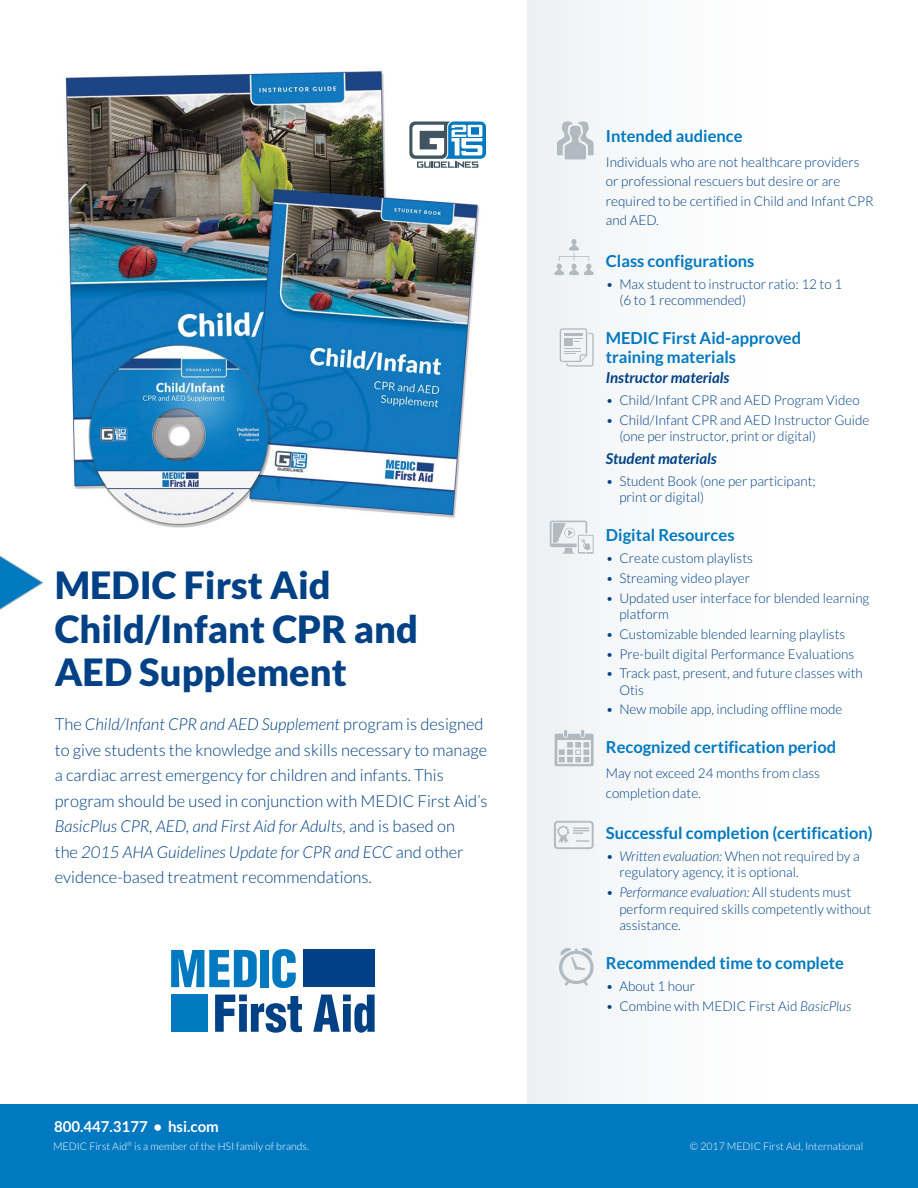
<style>
.page{position:relative;width:918px;height:1188px;background:#fff}
.page>*{position:absolute;margin:0;border:0;box-sizing:border-box;transform-origin:0 0}
.t1{font:900 37.8px/43.5px "Lato";color:#004186}
.t2{font:300 16.5px/25.5px "Lato";color:#004186}
.t3{font:700 16.5px/19.5px "Lato";color:#0079c1}
.t4{font:italic 700 15px "Lato";color:#004186}
.t5{font:700 15px "Lato";color:#fff}
.t6{font:300 13.5px/16.5px "Lato";color:#004186}
.t7{font:300 10.5px "Lato";color:#fff}
.s1{font-style:italic}
</style>
<div class="page">
<svg style="left:527px;top:0;width:391px;height:1105px"></svg>
<img style="left:65px;top:71px;width:415px;height:457px">
<svg style="left:409px;top:121px;width:77px;height:47px"></svg>
<div style="left:0;top:1105px;width:918px;height:83px;background:#0079c1"></div>
<div style="left:171px;top:995px;width:37px;height:37px;background:#0079c1"></div>
<svg style="left:171px;top:950px;width:86px;height:37px"></svg>
<div style="left:260px;top:950px;width:9px;height:37px;background:#0079c1"></div>
<svg style="left:272px;top:949px;width:24px;height:39px"></svg>
<svg style="left:215px;top:995px;width:87px;height:38px"></svg>
<svg style="left:313px;top:995px;width:62px;height:38px"></svg>
<div style="left:303px;top:950px;width:72px;height:37px;background:#004186"></div>
<svg style="left:0;top:555px;width:44px;height:55px"></svg>
<svg style="left:554px;top:239px;width:40px;height:36px"></svg>
<svg style="left:559px;top:947px;width:35px;height:39px"></svg>
<svg style="left:555px;top:730px;width:39px;height:36px"></svg>
<svg style="left:557px;top:122px;width:37px;height:37px"></svg>
<svg style="left:560px;top:328px;width:34px;height:39px"></svg>
<svg style="left:554px;top:821px;width:40px;height:28px"></svg>
<svg style="left:550px;top:521px;width:44px;height:33px"></svg>
<h1 class="t1" style="left:55px;top:563px;width:365px">MEDIC First Aid<br>Child/Infant CPR and<br>AED Supplement</h1>
<p class="t2" style="left:55px;top:712px;width:434px">The <span class="s1">Child/Infant CPR and AED Supplement</span> program is designed to give students the knowledge and skills necessary to manage a cardiac arrest emergency for children and infants. This program should be used in conjunction with MEDIC First Aid’s <span class="s1">BasicPlus CPR, AED, and First Aid for Adults</span>, and is based on<br>the <span class="s1">2015 AHA Guidelines Update for CPR and ECC</span> and other evidence-based treatment recommendations.</p>
<p class="t5" style="left:54px;top:1118px;width:166px">800.447.3177 • hsi.com</p>
<p class="t3" style="left:606px;top:126px;width:138px">Intended audience</p>
<p class="t6" style="left:606px;top:152px;width:269px;line-height:19.5px">Individuals who are not healthcare providers or professional rescuers but desire or are required to be certified in Child and Infant CPR and AED.</p>
<p class="t3" style="left:606px;top:251px;width:150px">Class configurations</p>
<p class="t6" style="left:619px;top:275px;width:224px;text-indent:-14px">• Max student to instructor ratio: 12 to 1 (6 to 1 recommended)</p>
<p class="t3" style="left:606px;top:328px;width:197px">MEDIC First Aid-approved training materials</p>
<p class="t4" style="left:606px;top:369px;width:125px">Instructor materials</p>
<p class="t6" style="left:606px;top:392px;width:255px">• Child/Infant CPR and AED Program Video</p>
<p class="t6" style="left:619px;top:412px;width:252px;text-indent:-14px">• Child/Infant CPR and AED Instructor Guide (one per instructor, print or digital)</p>
<p class="t4" style="left:606px;top:450px;width:112px">Student materials</p>
<p class="t6" style="left:619px;top:473px;width:198px;text-indent:-14px">• Student Book (one per participant; print or digital)</p>
<p class="t3" style="left:606px;top:525px;width:130px">Digital Resources</p>
<p class="t6" style="left:606px;top:550px;width:149px">• Create custom playlists</p>
<p class="t6" style="left:606px;top:570px;width:146px">• Streaming video player</p>
<p class="t6" style="left:619px;top:590px;width:252px;text-indent:-14px">• Updated user interface for blended learning platform</p>
<p class="t6" style="left:606px;top:626px;width:241px">• Customizable blended learning playlists</p>
<p class="t6" style="left:606px;top:645px;width:250px">• Pre-built digital Performance Evaluations</p>
<p class="t6" style="left:619px;top:665px;width:245px;text-indent:-14px">• Track past, present, and future classes with<br>Otis</p>
<p class="t6" style="left:606px;top:701px;width:238px">• New mobile app, including offline mode</p>
<p class="t3" style="left:606px;top:737px;width:232px">Recognized certification period</p>
<p class="t6" style="left:606px;top:764px;width:216px;line-height:19.5px">May not exceed 24 months from class completion date.</p>
<p class="t3" style="left:606px;top:823px;width:268px">Successful completion (certification)</p>
<p class="t6" style="left:619px;top:848px;width:242px;text-indent:-14px"><span class="s1">• Written evaluation:</span> When not required by a regulatory agency, it is optional.</p>
<p class="t6" style="left:619px;top:884px;width:253px;text-indent:-14px"><span class="s1">• Performance evaluation:</span> All students must perform required skills competently without assistance.</p>
<p class="t3" style="left:606px;top:953px;width:240px">Recommended time to complete</p>
<p class="t6" style="left:606px;top:978px;width:91px">• About 1 hour</p>
<p class="t6" style="left:606px;top:998px;width:247px">• Combine with MEDIC First Aid <span class="s1">BasicPlus</span></p>
<p class="t7" style="left:53px;top:1141px;width:258px">MEDIC First Aid<sup>®</sup> is a member of the HSI family of brands.</p>
<p class="t7" style="left:690px;top:1141px;width:175px">© 2017 MEDIC First Aid, International</p>
</div>
